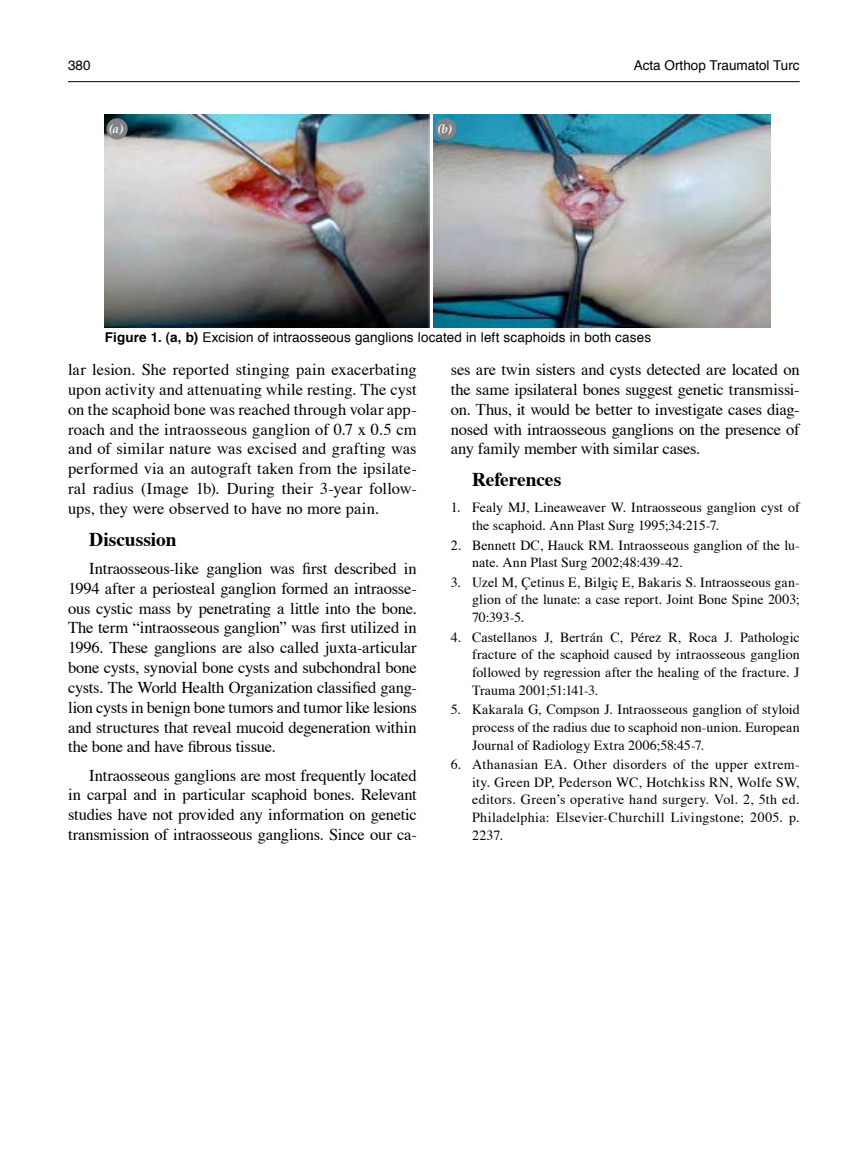
<style>
.page{position:relative;width:855px;height:1153px;background:#fff}
.page>*{position:absolute;margin:0;border:0;box-sizing:border-box;transform-origin:0 0}
.t1{font:700 19.5px "Times";letter-spacing:-.005em;color:#000}
.t2{font:16.5px/19.8px "Times";letter-spacing:-.01em;color:#000;text-align:justify}
.t3{font:13.95px/17.7px "Times";letter-spacing:.005em;color:#000;text-align:justify}
.t4{font:13.5px "Helvetica";letter-spacing:.005em;color:#000}
.t5{font:italic 700 12px "Palatino";color:#fff}
.s1{font-weight:700}
</style>
<div class="page">
<hr style="left:68px;top:81px;width:731px;height:1px;background:#000">
<img style="left:105px;top:115px;width:324px;height:213px">
<img style="left:434px;top:115px;width:336px;height:213px">
<div style="left:106px;top:118px;width:22px;height:21px;background:#808285;border-radius:50%"></div>
<div style="left:435px;top:118px;width:21px;height:21px;background:#808285;border-radius:50%"></div>
<p class="t4" style="left:68px;top:54px;width:24px">380</p>
<p class="t4" style="left:634px;top:54px;width:167px">Acta Orthop Traumatol Turc</p>
<p class="t5" style="left:109px;top:122px;width:16px">(a)</p>
<p class="t5" style="left:437px;top:122px;width:16px">(b)</p>
<p class="t4" style="left:105px;top:325px;width:548px"><span class="s1">Figure 1. (a, b)</span> Excision of intraosseous ganglions located in left scaphoids in both cases</p>
<p class="t2" style="left:68px;top:358px;width:350px">lar lesion. She reported stinging pain exacerbating upon activity and attenuating while resting. The cyst on the scaphoid bone was reached through volar app&shy;roach and the intraosseous ganglion of 0.7 x 0.5 cm and of similar nature was excised and grafting was performed via an autograft taken from the ipsilate&shy;ral radius (Image 1b). During their 3-year follow&shy;ups, they were observed to have no more pain.</p>
<p class="t1" style="left:89px;top:520px;width:89px">Discussion</p>
<p class="t2" style="left:68px;top:557px;width:350px;text-indent:21px">Intraosseous-like ganglion was first described in 1994 after a periosteal ganglion formed an intraosse&shy;ous cystic mass by penetrating a little into the bone.<br>The term “intraosseous ganglion” was first utilized in 1996. These ganglions are also called juxta-articular bone cysts, synovial bone cysts and subchondral bone cysts. The World Health Organization classified gang&shy;lion cysts in benign bone tumors and tumor like lesions and structures that reveal mucoid degeneration within the bone and have fibrous tissue.</p>
<p class="t2" style="left:68px;top:763px;width:350px;text-indent:21px">Intraosseous ganglions are most frequently located in carpal and in particular scaphoid bones. Relevant studies have not provided any information on genetic transmission of intraosseous ganglions. Since our ca-</p>
<p class="t2" style="left:451px;top:358px;width:350px">ses are twin sisters and cysts detected are located on the same ipsilateral bones suggest genetic transmissi&shy;on. Thus, it would be better to investigate cases diag&shy;nosed with intraosseous ganglions on the presence of any family member with similar cases.</p>
<p class="t1" style="left:472px;top:461px;width:91px">References</p>
<p class="t3" style="left:472px;top:497px;width:329px;text-indent:-21px">1. Fealy MJ, Lineaweaver W. Intraosseous ganglion cyst of the scaphoid. Ann Plast Surg 1995;34:215-7.</p>
<p class="t3" style="left:472px;top:535px;width:329px;text-indent:-21px">2. Bennett DC, Hauck RM. Intraosseous ganglion of the lu&shy;nate. Ann Plast Surg 2002;48:439-42.</p>
<p class="t3" style="left:472px;top:572px;width:329px;text-indent:-21px">3. Uzel M, Çetinus E, Bilgiç E, Bakaris S. Intraosseous gan&shy;glion of the lunate: a case report. Joint Bone Spine 2003; 70:393-5.</p>
<p class="t3" style="left:472px;top:626px;width:329px;text-indent:-21px">4. Castellanos J, Bertrán C, Pérez R, Roca J. Pathologic fracture of the scaphoid caused by intraosseous ganglion followed by regression after the healing of the fracture. J Trauma 2001;51:141-3.</p>
<p class="t3" style="left:472px;top:699px;width:329px;text-indent:-21px">5. Kakarala G, Compson J. Intraosseous ganglion of styloid process of the radius due to scaphoid non-union. European Journal of Radiology Extra 2006;58:45-7.</p>
<p class="t3" style="left:472px;top:754px;width:329px;text-indent:-21px">6. Athanasian EA. Other disorders of the upper extrem&shy;ity. Green DP, Pederson WC, Hotchkiss RN, Wolfe SW, editors. Green’s operative hand surgery. Vol. 2, 5th ed.<br>Philadelphia: Elsevier-Churchill Livingstone; 2005. p.<br>2237.</p>
</div>
